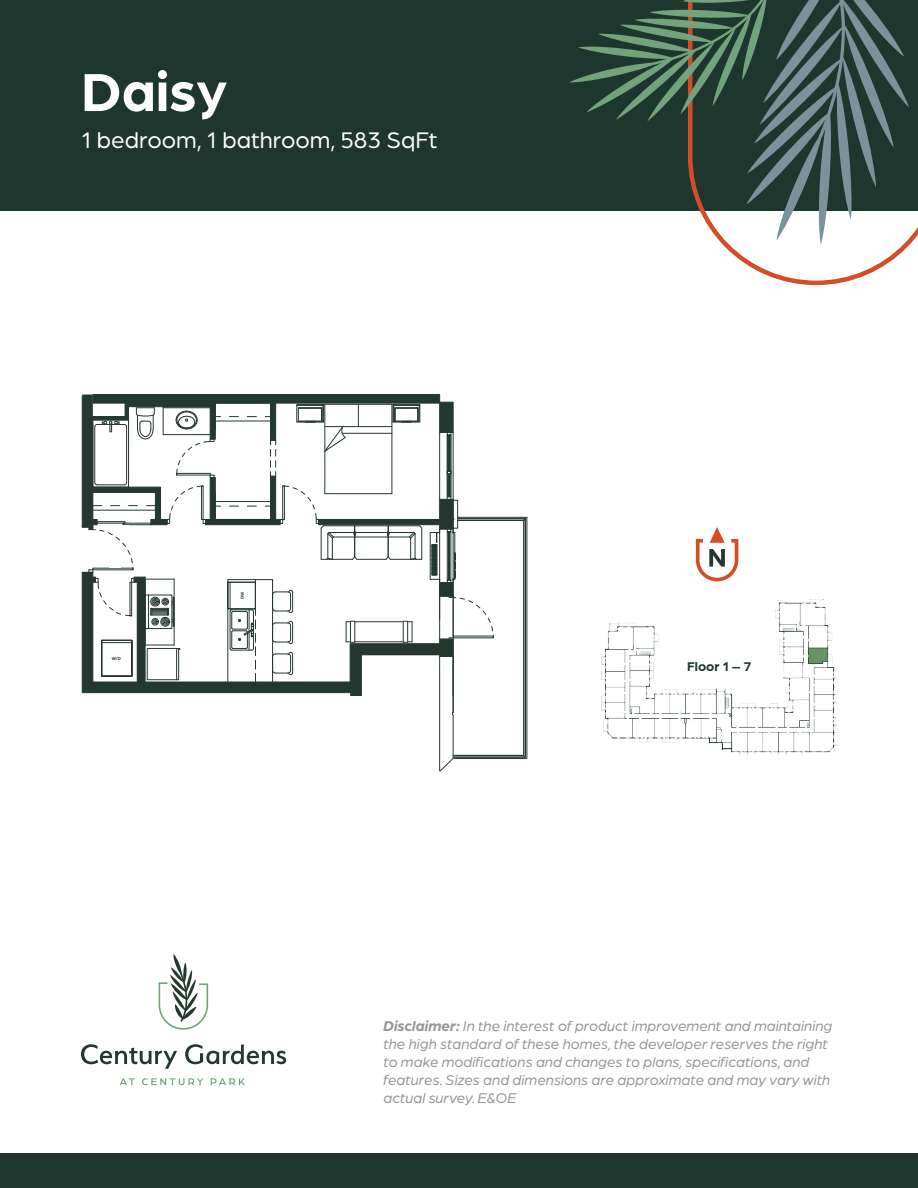
<style>
.page{position:relative;width:918px;height:1188px;background:#fff}
.page>*{position:absolute;margin:0;border:0;box-sizing:border-box;transform-origin:0 0}
.t1{font:700 57px "Arboria";color:#fff}
.t2{font:24px "Arboria";color:#fff}
.t3{font:italic 15px/18px "Arboria";color:#939598}
.t4{font:700 13.5px "Arboria";color:#1e372e}
.t5{font:700 4.5px "Arboria";color:#24382f}
.s1{font-weight:700}
</style>
<div class="page">
<svg style="left:81px;top:1044px;width:96px;height:25px"></svg>
<svg style="left:185px;top:1044px;width:101px;height:20px"></svg>
<svg style="left:120px;top:1078px;width:15px;height:7px"></svg>
<svg style="left:142px;top:1078px;width:61px;height:7px"></svg>
<svg style="left:211px;top:1078px;width:34px;height:7px"></svg>
<svg style="left:159px;top:954px;width:49px;height:76px"></svg>
<div style="left:0;top:0;width:918px;height:211px;background:#1e372e"></div>
<svg style="left:723px;top:227px;width:195px;height:59px"></svg>
<svg style="left:569px;top:0;width:340px;height:245px"></svg>
<div style="left:0;top:1153px;width:918px;height:35px;background:#1e372e"></div>
<div style="left:93px;top:394px;width:347px;height:9px;border:1px solid #24382f"></div>
<hr style="left:527px;top:517px;width:1px;height:241px;background:#24382f">
<hr style="left:458px;top:517px;width:69px;height:1px;background:#24382f">
<hr style="left:458px;top:520px;width:66px;height:1px;background:#24382f">
<hr style="left:458px;top:518px;width:67px;height:1px;background:#24382f">
<hr style="left:454px;top:758px;width:73px;height:1px;background:#24382f">
<svg style="left:523px;top:518px;width:3px;height:240px"></svg>
<hr style="left:454px;top:755px;width:69px;height:1px;background:#24382f">
<hr style="left:454px;top:757px;width:71px;height:1px;background:#24382f">
<svg style="left:82px;top:395px;width:412px;height:376px"></svg>
<svg style="left:82px;top:572px;width:371px;height:123px"></svg>
<div style="left:440px;top:583px;width:13px;height:13px;background:#24382f"></div>
<div style="left:355px;top:649px;width:84px;height:6px;background:#24382f"></div>
<svg style="left:696px;top:527px;width:42px;height:54px"></svg>
<img style="left:602px;top:600px;width:235px;height:154px">
<p class="t1" style="left:81px;top:53px;width:148px">Daisy</p>
<p class="t2" style="left:81px;top:125px;width:358px">1 bedroom, 1 bathroom, 583 SqFt</p>
<p class="t5" style="left:112px;top:656px;width:11px">W/D</p>
<p class="t5" style="left:239px;top:599px;width:9px;rotate:-90deg">DW</p>
<p class="t4" style="left:687px;top:657px;width:65px">Floor 1 – 7</p>
<p class="t3" style="left:383px;top:1017px;width:451px"><span class="s1">Disclaimer:</span> In the interest of product improvement and maintaining the high standard of these homes, the developer reserves the right to make modifications and changes to plans, specifications, and features. Sizes and dimensions are approximate and may vary with actual survey. E&amp;OE</p>
</div>
